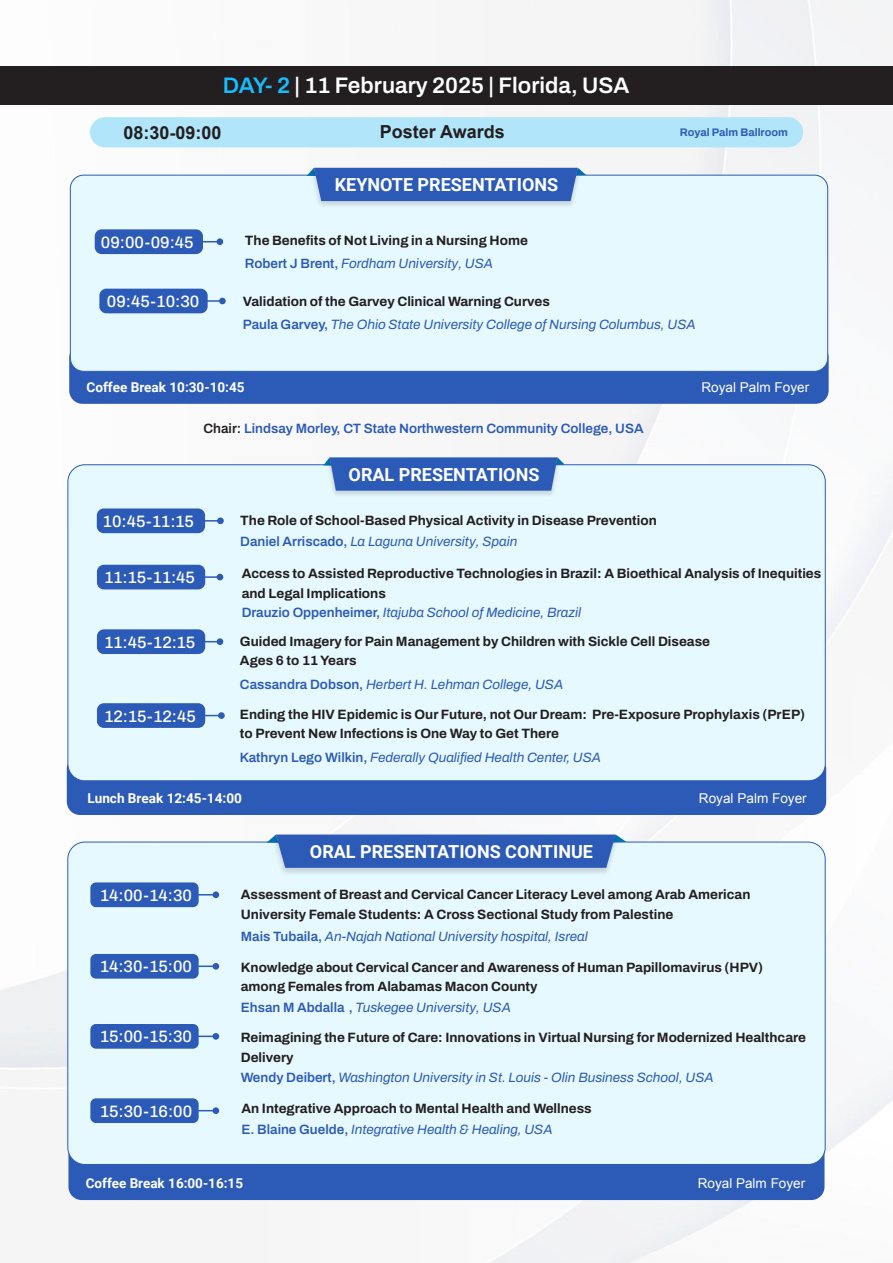
<style>
.page{position:relative;width:893px;height:1263px;background:#fff}
.page>*{position:absolute;margin:0;border:0;box-sizing:border-box;transform-origin:0 0}
.t1{font:600 22.5px "Archivo";color:#fff}
.t2{font:700 18px "Roboto";color:#fff}
.t3{font:700 18px "Arial";color:#231f20}
.t4{font:500 16.5px "Archivo";color:#fff}
.t5{font:700 13.5px/19.5px "Archivo";color:#231f20}
.t6{font:italic 13.5px "Archivo";color:#2c5ab7}
.t7{font:700 13.5px "Roboto";color:#fff}
.t8{font:600 13.5px "Archivo";color:#2c5ab7}
.t9{font:13.5px "Arial";color:#fff}
.t10{font:700 10.95px "Archivo";color:#2c5ab7}
.s1{color:#17bdff}
.s2{font-weight:600;color:#2c5ab7}
.s3{font-weight:400;font-style:italic;color:#2c5ab7}
.s4{font-weight:600;font-style:normal}
.s5{color:#231f20}
</style>
<div class="page">
<img style="left:0;top:0;width:893px;height:1263px">
<div style="left:68px;top:1141px;width:756px;height:59px;background:#2c5ab7;border-radius:13px"></div>
<div style="left:68px;top:842px;width:757px;height:322px;background:#e6f9ff;border-radius:17px"></div>
<svg style="left:199px;top:894px;width:14px;height:1px"></svg>
<div style="left:213px;top:891px;width:6px;height:7px;background:#2c5ab7;border-radius:50%"></div>
<div style="left:90px;top:882px;width:109px;height:25px;background:#2c5ab7;border-radius:6px"></div>
<svg style="left:199px;top:965px;width:14px;height:2px"></svg>
<div style="left:213px;top:963px;width:6px;height:7px;background:#2c5ab7;border-radius:50%"></div>
<div style="left:90px;top:954px;width:109px;height:25px;background:#2c5ab7;border-radius:6px"></div>
<svg style="left:199px;top:1035px;width:14px;height:2px"></svg>
<div style="left:213px;top:1033px;width:6px;height:7px;background:#2c5ab7;border-radius:50%"></div>
<div style="left:90px;top:1024px;width:109px;height:25px;background:#2c5ab7;border-radius:6px"></div>
<svg style="left:199px;top:1110px;width:14px;height:1px"></svg>
<div style="left:213px;top:1107px;width:6px;height:7px;background:#2c5ab7;border-radius:50%"></div>
<div style="left:90px;top:1098px;width:109px;height:25px;background:#2c5ab7;border-radius:6px"></div>
<div style="left:67px;top:756px;width:759px;height:59px;background:#2c5ab7;border-radius:13px"></div>
<div style="left:68px;top:465px;width:757px;height:316px;background:#e6f9ff;border-radius:17px"></div>
<svg style="left:205px;top:715px;width:13px;height:1px"></svg>
<div style="left:218px;top:712px;width:7px;height:7px;background:#2c5ab7;border-radius:50%"></div>
<div style="left:97px;top:703px;width:108px;height:25px;background:#2c5ab7;border-radius:7px"></div>
<svg style="left:205px;top:574px;width:18px;height:6px"></svg>
<div style="left:97px;top:565px;width:108px;height:24px;background:#2c5ab7;border-radius:7px"></div>
<svg style="left:205px;top:641px;width:12px;height:1px"></svg>
<div style="left:217px;top:638px;width:6px;height:7px;background:#2c5ab7;border-radius:50%"></div>
<div style="left:97px;top:629px;width:108px;height:25px;background:#2c5ab7;border-radius:7px"></div>
<svg style="left:205px;top:520px;width:12px;height:2px"></svg>
<div style="left:217px;top:517px;width:7px;height:7px;background:#2c5ab7;border-radius:50%"></div>
<div style="left:97px;top:508px;width:108px;height:25px;background:#2c5ab7;border-radius:7px"></div>
<img style="left:324px;top:455px;width:240px;height:40px">
<svg style="left:323px;top:457px;width:242px;height:34px"></svg>
<img style="left:269px;top:831px;width:354px;height:43px">
<svg style="left:267px;top:834px;width:359px;height:34px"></svg>
<div style="left:69px;top:345px;width:760px;height:59px;background:#2c5ab7;border-radius:13px"></div>
<div style="left:70px;top:175px;width:758px;height:196px;background:#e6f9ff;border-radius:13px"></div>
<div style="left:70px;top:175px;width:758px;height:196px;border:1px solid #2c5ab7;border-radius:13px"></div>
<hr style="left:202px;top:300px;width:20px;height:2px;background:#2c5ab7">
<div style="left:219px;top:298px;width:7px;height:6px;background:#2c5ab7;border-radius:50%"></div>
<div style="left:99px;top:289px;width:109px;height:24px;background:#2c5ab7;border-radius:7px"></div>
<svg style="left:203px;top:241px;width:14px;height:1px"></svg>
<div style="left:217px;top:238px;width:6px;height:7px;background:#2c5ab7;border-radius:50%"></div>
<div style="left:95px;top:229px;width:108px;height:25px;background:#2c5ab7;border-radius:7px"></div>
<img style="left:307px;top:165px;width:277px;height:41px">
<svg style="left:307px;top:168px;width:279px;height:33px"></svg>
<div style="left:0;top:67px;width:893px;height:38px;background:#231f20"></div>
<div style="left:90px;top:117px;width:713px;height:30px;background:#b1e6fa;border-radius:15px"></div>
<h1 class="t1" style="left:223px;top:69px;width:408px"><span class="s1">DAY- 2</span> | 11 February 2025 | Florida, USA</h1>
<h2 class="t3" style="left:124px;top:121px;width:100px">08:30-09:00</h2>
<h2 class="t3" style="left:380px;top:119px;width:127px">Poster Awards</h2>
<p class="t10" style="left:680px;top:124px;width:109px">Royal Palm Ballroom</p>
<p class="t4" style="left:101px;top:230px;width:94px">09:00-09:45</p>
<h2 class="t2" style="left:335px;top:172px;width:225px">KEYNOTE PRESENTATIONS</h2>
<p class="t5" style="left:245px;top:230px;width:284px;line-height:22.2px">The Benefits of Not Living in a Nursing Home<br><span class="s2">Robert J Brent,</span> <span class="s3">Fordham University, USA</span></p>
<p class="t4" style="left:107px;top:289px;width:94px">09:45-10:30</p>
<p class="t5" style="left:243px;top:291px;width:309px">Validation of the Garvey Clinical Warning Curves</p>
<p class="t6" style="left:243px;top:314px;width:454px"><span class="s4">Paula Garvey,</span> The Ohio State University College of Nursing Columbus, USA</p>
<p class="t7" style="left:87px;top:377px;width:160px">Coffee Break 10:30-10:45</p>
<p class="t9" style="left:701px;top:378px;width:109px">Royal Palm Foyer</p>
<p class="t8" style="left:203px;top:418px;width:442px"><span class="s5">Chair:</span> Lindsay Morley, CT State Northwestern Community College, USA</p>
<h2 class="t2" style="left:349px;top:462px;width:192px">ORAL PRESENTATIONS</h2>
<p class="t4" style="left:103px;top:509px;width:93px">10:45-11:15</p>
<p class="t5" style="left:240px;top:509px;width:418px;line-height:21.9px">The Role of School-Based Physical Activity in Disease Prevention<br><span class="s2">Daniel Arriscado,</span> <span class="s3">La Laguna University, Spain</span></p>
<p class="t4" style="left:104px;top:565px;width:92px">11:15-11:45</p>
<p class="t4" style="left:104px;top:630px;width:92px">11:45-12:15</p>
<p class="t4" style="left:104px;top:704px;width:93px">12:15-12:45</p>
<p class="t5" style="left:242px;top:564px;width:581px">Access to Assisted Reproductive Technologies in Brazil: A Bioethical Analysis of Inequities and Legal Implications<br><span class="s2">Drauzio Oppenheimer,</span> <span class="s3">Itajuba School of Medicine, Brazil</span></p>
<p class="t5" style="left:240px;top:631px;width:472px">Guided Imagery for Pain Management by Children with Sickle Cell Disease<br>Ages 6 to 11 Years</p>
<p class="t6" style="left:240px;top:674px;width:325px"><span class="s4">Cassandra Dobson,</span> Herbert H. Lehman College, USA</p>
<p class="t5" style="left:240px;top:704px;width:567px">Ending the HIV Epidemic is Our Future, not Our Dream: Pre-Exposure Prophylaxis (PrEP) to Prevent New Infections is One Way to Get There</p>
<p class="t6" style="left:240px;top:747px;width:363px"><span class="s4">Kathryn Lego Wilkin,</span> Federally Qualified Health Center, USA</p>
<p class="t7" style="left:87px;top:788px;width:156px">Lunch Break 12:45-14:00</p>
<p class="t9" style="left:699px;top:789px;width:109px">Royal Palm Foyer</p>
<h2 class="t2" style="left:310px;top:839px;width:285px">ORAL PRESENTATIONS CONTINUE</h2>
<p class="t4" style="left:100px;top:883px;width:93px">14:00-14:30</p>
<p class="t5" style="left:241px;top:885px;width:511px">Assessment of Breast and Cervical Cancer Literacy Level among Arab American<br>University Female Students: A Cross Sectional Study from Palestine</p>
<p class="t6" style="left:241px;top:926px;width:348px"><span class="s4">Mais Tubaila,</span> An-Najah National University hospital, Isreal</p>
<p class="t4" style="left:100px;top:954px;width:93px">14:30-15:00</p>
<p class="t5" style="left:241px;top:957px;width:524px">Knowledge about Cervical Cancer and Awareness of Human Papillomavirus (HPV) among Females from Alabamas Macon County</p>
<p class="t6" style="left:241px;top:997px;width:272px"><span class="s4">Ehsan M Abdalla ,</span> Tuskegee University, USA</p>
<p class="t4" style="left:100px;top:1024px;width:94px">15:00-15:30</p>
<p class="t5" style="left:241px;top:1028px;width:567px">Reimagining the Future of Care: Innovations in Virtual Nursing for Modernized Healthcare<br>Delivery</p>
<p class="t6" style="left:241px;top:1067px;width:474px"><span class="s4">Wendy Deibert,</span> Washington University in St. Louis - Olin Business School, USA</p>
<p class="t4" style="left:100px;top:1099px;width:94px">15:30-16:00</p>
<p class="t5" style="left:241px;top:1098px;width:352px;line-height:21.3px">An Integrative Approach to Mental Health and Wellness<br><span class="s2">E. Blaine Guelde,</span> <span class="s3">Integrative Health &amp; Healing, USA</span></p>
<p class="t7" style="left:86px;top:1173px;width:159px">Coffee Break 16:00-16:15</p>
<p class="t9" style="left:698px;top:1174px;width:109px">Royal Palm Foyer</p>
</div>
